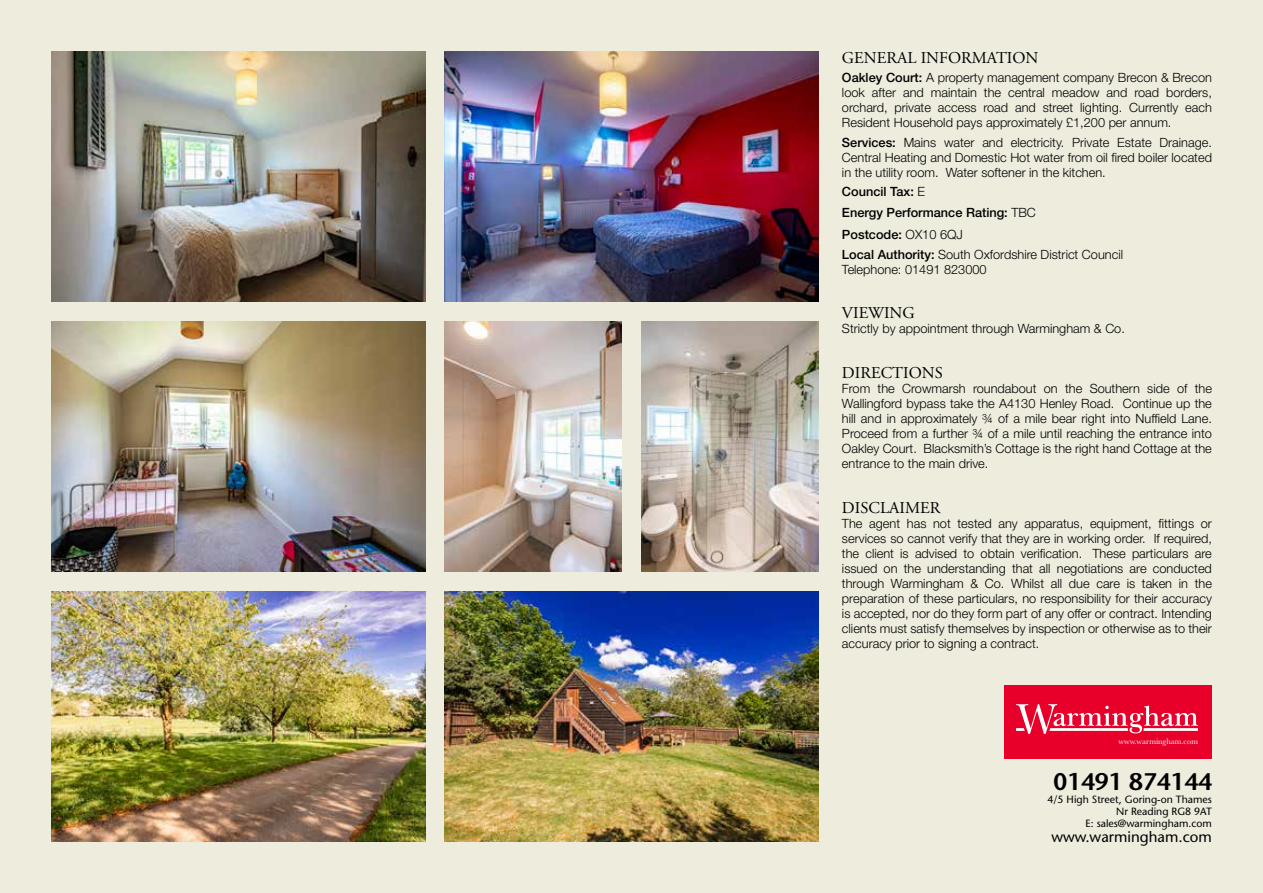
<style>
.page{position:relative;width:1263px;height:893px;background:#edecdd}
.page>*{position:absolute;margin:0;border:0;box-sizing:border-box;transform-origin:0 0}
.t1{font:600 24px "Stone Sans";color:#000}
.t2{font:16.5px "Adobe Garamond Pro";color:#000}
.t3{font:15px "Stone Sans";color:#000}
.t4{font:300 12.75px/15px "Helvetica Neue LT Std";color:#000;text-align:justify}
.t5{font:500 12.75px/21.5px "Helvetica Neue LT Std";color:#000}
.t6{font:10.5px/12px "Stone Sans";color:#000;text-align:right}
.t7{font:8.4px "Baskerville";color:#fff}
.s1{font-weight:500}
.s2{font-weight:300}
</style>
<div class="page">
<div style="left:1005px;top:685px;width:207px;height:74px;background:#e8002a"></div>
<svg style="left:1016px;top:704px;width:182px;height:30px"></svg>
<img style="left:444px;top:321px;width:178px;height:251px">
<img style="left:444px;top:51px;width:375px;height:251px">
<img style="left:51px;top:591px;width:374px;height:251px">
<img style="left:51px;top:51px;width:374px;height:251px">
<img style="left:51px;top:321px;width:374px;height:251px">
<img style="left:444px;top:591px;width:375px;height:251px">
<img style="left:641px;top:321px;width:178px;height:251px">
<p class="t2" style="left:842px;top:48px;width:198px">GENERAL INFORMATION</p>
<p class="t4" style="left:842px;top:70px;width:371px"><span class="s1">Oakley Court:</span> A property management company Brecon &amp; Brecon look after and maintain the central meadow and road borders, orchard, private access road and street lighting. Currently each Resident Household pays approximately £1,200 per annum.</p>
<p class="t4" style="left:842px;top:134px;width:371px"><span class="s1">Services:</span> Mains water and electricity. Private Estate Drainage.<br>Central Heating and Domestic Hot water from oil fired boiler located in the utility room. Water softener in the kitchen.</p>
<p class="t5" style="left:842px;top:181px;width:195px">Council Tax: <span class="s2">E<br></span>Energy Performance Rating: <span class="s2">TBC<br></span>Postcode: <span class="s2">OX10 6QJ</span></p>
<p class="t4" style="left:842px;top:246px;width:283px"><span class="s1">Local Authority:</span> South Oxfordshire District Council<br>Telephone: 01491 823000</p>
<p class="t2" style="left:842px;top:303px;width:74px">VIEWING</p>
<p class="t4" style="left:842px;top:321px;width:284px">Strictly by appointment through Warmingham &amp; Co.</p>
<p class="t2" style="left:842px;top:363px;width:102px">DIRECTIONS</p>
<p class="t4" style="left:842px;top:381px;width:371px">From the Crowmarsh roundabout on the Southern side of the Wallingford bypass take the A4130 Henley Road. Continue up the hill and in approximately ¾ of a mile bear right into Nuffield Lane.<br>Proceed from a further ¾ of a mile until reaching the entrance into Oakley Court. Blacksmith’s Cottage is the right hand Cottage at the entrance to the main drive.</p>
<p class="t2" style="left:842px;top:498px;width:100px">DISCLAIMER</p>
<p class="t4" style="left:842px;top:516px;width:371px">The agent has not tested any apparatus, equipment, fittings or services so cannot verify that they are in working order. If required, the client is advised to obtain verification. These particulars are issued on the understanding that all negotiations are conducted through Warmingham &amp; Co. Whilst all due care is taken in the preparation of these particulars, no responsibility for their accuracy is accepted, nor do they form part of any offer or contract. Intending clients must satisfy themselves by inspection or otherwise as to their accuracy prior to signing a contract.</p>
<p class="t7" style="left:1118px;top:736px;width:81px">www.warmingham.com</p>
<h1 class="t1" style="left:1053px;top:767px;width:160px">01491 874144</h1>
<p class="t6" style="left:1047px;top:793px;width:166px">4/5 High Street, Goring-on Thames<br>Nr Reading RG8 9AT<br>E: sales@warmingham.com</p>
<p class="t3" style="left:1051px;top:828px;width:162px">www.warmingham.com</p>
</div>
